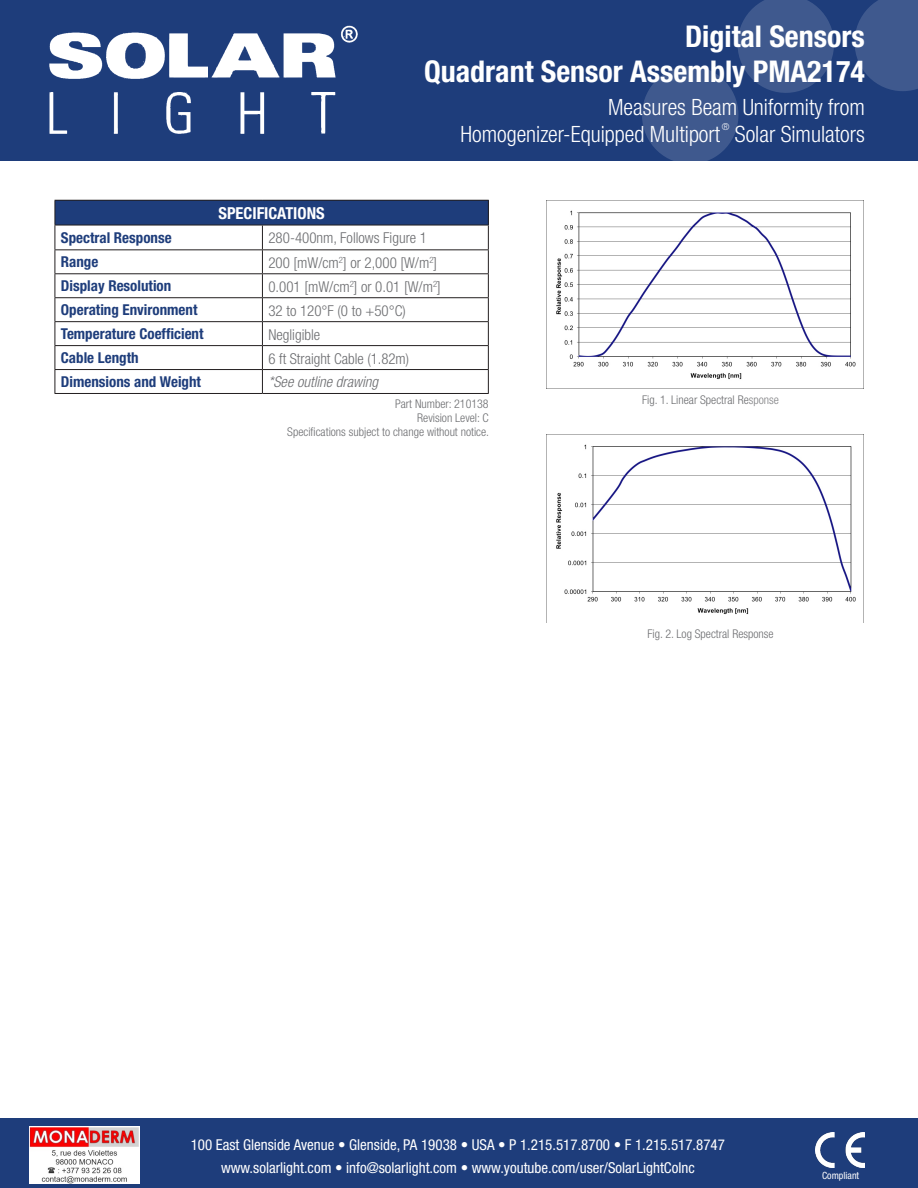
<style>
.page{position:relative;width:918px;height:1188px;background:#fff}
.page>*{position:absolute;margin:0;border:0;box-sizing:border-box;transform-origin:0 0}
.t1{font:700 condensed 30px "Helvetica Neue";color:#fff}
.t2{font:300 condensed 22.5px "Helvetica Neue";color:#fff}
.t3{font:700 condensed 16.5px "Helvetica Neue";color:#fff}
.t4{font:condensed 15px "Helvetica Neue";color:#fff}
.t5{font:300 condensed 15px "Helvetica Neue";color:#6c6d70}
.t6{font:700 condensed 15px "Helvetica Neue";color:#1e3d7b}
.t7{font:italic 300 condensed 15px "Helvetica Neue";color:#6c6d70}
.t8{font:300 condensed 12px "Helvetica Neue";color:#6c6d70}
.t9{font:condensed 9.9px "Helvetica Neue";color:#fff}
.t10{font:300 condensed 9.6px "Helvetica Neue";color:#fff}
</style>
<div class="page">
<div style="left:55px;top:200px;width:433px;height:25px;background:#1e3d7b"></div>
<hr style="left:55px;top:200px;width:207px;height:1px;background:#231f20">
<hr style="left:262px;top:200px;width:227px;height:1px;background:#231f20">
<hr style="left:55px;top:225px;width:207px;height:1px;background:#231f20">
<hr style="left:262px;top:225px;width:227px;height:1px;background:#231f20">
<hr style="left:55px;top:249px;width:207px;height:1px;background:#231f20">
<hr style="left:262px;top:249px;width:227px;height:1px;background:#231f20">
<hr style="left:55px;top:273px;width:207px;height:1px;background:#231f20">
<hr style="left:262px;top:273px;width:227px;height:1px;background:#231f20">
<hr style="left:55px;top:297px;width:207px;height:1px;background:#231f20">
<hr style="left:262px;top:297px;width:227px;height:1px;background:#231f20">
<hr style="left:55px;top:321px;width:207px;height:1px;background:#231f20">
<hr style="left:262px;top:321px;width:227px;height:1px;background:#231f20">
<hr style="left:55px;top:345px;width:207px;height:1px;background:#231f20">
<hr style="left:262px;top:345px;width:227px;height:1px;background:#231f20">
<hr style="left:55px;top:369px;width:207px;height:1px;background:#231f20">
<svg style="left:55px;top:201px;width:1px;height:192px"></svg>
<hr style="left:262px;top:369px;width:227px;height:1px;background:#231f20">
<svg style="left:262px;top:225px;width:1px;height:168px"></svg>
<svg style="left:488px;top:201px;width:1px;height:192px"></svg>
<hr style="left:55px;top:393px;width:207px;height:1px;background:#231f20">
<hr style="left:262px;top:393px;width:227px;height:1px;background:#231f20">
<div style="left:0;top:0;width:918px;height:160px;background:#1e3d7b"></div>
<svg style="left:615px;top:0;width:303px;height:435px"></svg>
<img style="left:31px;top:25px;width:349px;height:136px">
<div style="left:0;top:1119px;width:918px;height:69px;background:#1e3d7b"></div>
<img style="left:816px;top:1132px;width:49px;height:35px">
<img style="left:547px;top:201px;width:317px;height:188px">
<img style="left:556px;top:435px;width:308px;height:188px">
<img style="left:30px;top:1126px;width:110px;height:58px">
<p class="t3" style="left:218px;top:203px;width:108px">SPECIFICATIONS</p>
<p class="t1" style="left:685px;top:19px;width:181px">Digital Sensors</p>
<p class="t1" style="left:424px;top:53px;width:442px">Quadrant Sensor Assembly PMA2174</p>
<p class="t2" style="left:608px;top:94px;width:258px">Measures Beam Uniformity from</p>
<p class="t2" style="left:460px;top:121px;width:261px">Homogenizer-Equipped Multiport</p>
<p class="t10" style="left:722px;top:121px;width:9px">®</p>
<p class="t2" style="left:735px;top:121px;width:131px">Solar Simulators</p>
<p class="t6" style="left:61px;top:228px;width:112px">Spectral Response</p>
<p class="t5" style="left:268px;top:229px;width:160px">280-400nm, Follows Figure 1</p>
<p class="t6" style="left:61px;top:253px;width:39px">Range</p>
<p class="t5" style="left:268px;top:254px;width:170px">200 [mW/cm<sup>2</sup>] or 2,000 [W/m<sup>2</sup>]</p>
<p class="t6" style="left:61px;top:277px;width:112px">Display Resolution</p>
<p class="t5" style="left:268px;top:278px;width:174px">0.001 [mW/cm<sup>2</sup>] or 0.01 [W/m<sup>2</sup>]</p>
<p class="t6" style="left:61px;top:301px;width:138px">Operating Environment</p>
<p class="t5" style="left:268px;top:302px;width:139px">32 to 120°F (0 to +50°C)</p>
<p class="t6" style="left:61px;top:325px;width:144px">Temperature Coefficient</p>
<p class="t5" style="left:268px;top:326px;width:53px">Negligible</p>
<p class="t6" style="left:61px;top:349px;width:79px">Cable Length</p>
<p class="t5" style="left:268px;top:350px;width:142px">6 ft Straight Cable (1.82m)</p>
<p class="t6" style="left:61px;top:373px;width:142px">Dimensions and Weight</p>
<p class="t7" style="left:268px;top:374px;width:111px">*See outline drawing</p>
<p class="t8" style="left:395px;top:397px;width:95px">Part Number: 210138</p>
<p class="t8" style="left:417px;top:411px;width:73px">Revision Level: C</p>
<p class="t8" style="left:287px;top:425px;width:203px">Specifications subject to change without notice.</p>
<p class="t8" style="left:642px;top:393px;width:138px">Fig. 1. Linear Spectral Response</p>
<p class="t8" style="left:647px;top:627px;width:128px">Fig. 2. Log Spectral Response</p>
<p class="t4" style="left:191px;top:1136px;width:536px">100 East Glenside Avenue • Glenside, PA 19038 • USA • P 1.215.517.8700 • F 1.215.517.8747</p>
<p class="t4" style="left:221px;top:1159px;width:475px">www.solarlight.com • info@solarlight.com • www.youtube.com/user/SolarLightCoInc</p>
<p class="t9" style="left:822px;top:1170px;width:39px">Compliant</p>
</div>
